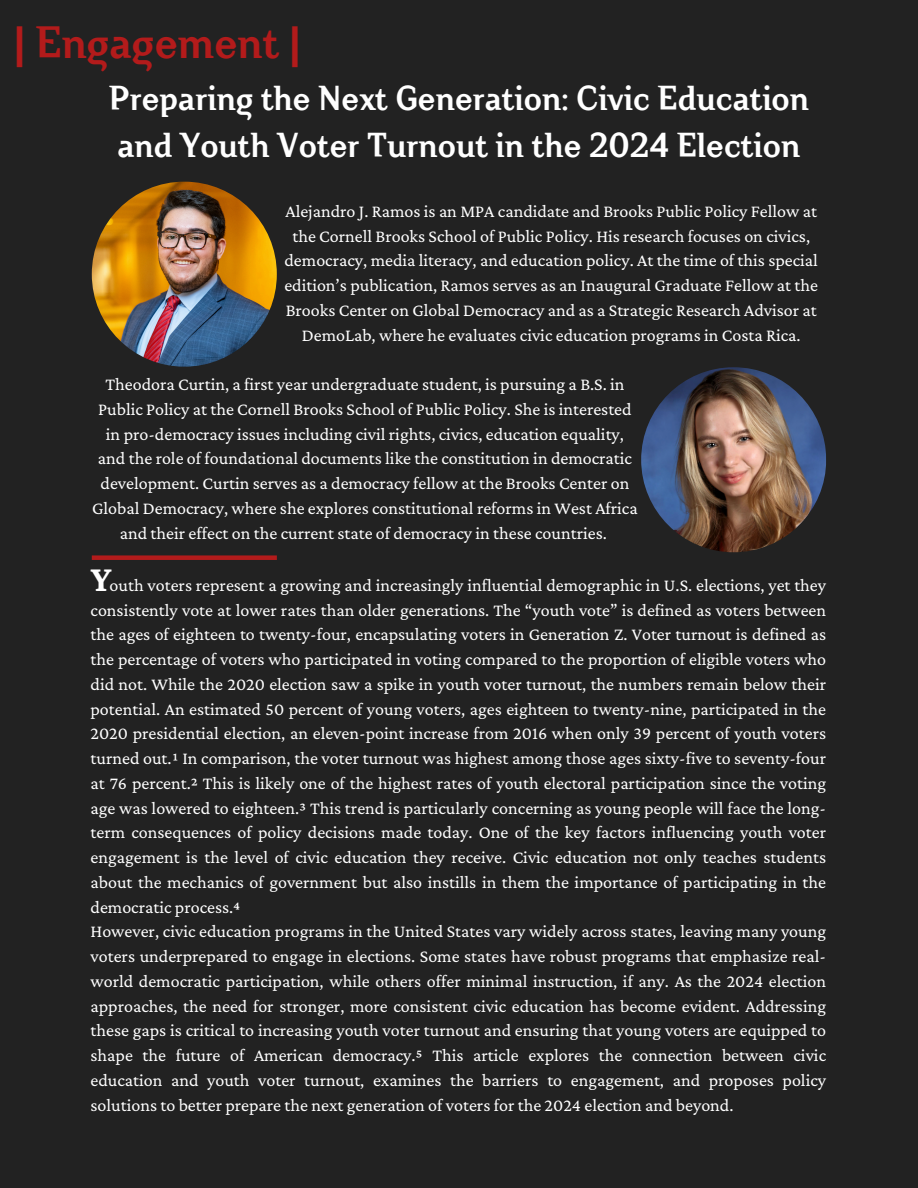
<style>
.page{position:relative;width:918px;height:1188px;background:#222}
.page>*{position:absolute;margin:0;border:0;box-sizing:border-box;transform-origin:0 0}
.t1{font:700 45px "Crimsons";color:#b31b1b}
.t2{font:700 37.5px "Crimson Pro";color:#fff}
.t3{font:700 34.5px/47.2px "Crimsons";color:#fff}
.t4{font:18px/24.8px "Crimson Pro";color:#fff;text-align:justify}
</style>
<div class="page">
<img style="left:92px;top:182px;width:185px;height:185px;border-radius:50%">
<div style="left:92px;top:555px;width:185px;height:5px;background:#b31b1b"></div>
<img style="left:641px;top:367px;width:185px;height:185px;border-radius:50%">
<p class="t1" style="left:14px;top:15px;width:289px">| Engagement |</p>
<p class="t3" style="left:109px;top:75px;width:702px">Preparing the Next Generation: Civic Education and Youth Voter Turnout in the 2024 Election</p>
<p class="t4" style="left:284px;top:198px;width:535px;text-align:center">Alejandro J. Ramos is an MPA candidate and Brooks Public Policy Fellow at the Cornell Brooks School of Public Policy. His research focuses on civics, democracy, media literacy, and education policy. At the time of this special edition’s publication, Ramos serves as an Inaugural Graduate Fellow at the Brooks Center on Global Democracy and as a Strategic Research Advisor at DemoLab, where he evaluates civic education programs in Costa Rica.</p>
<p class="t4" style="left:92px;top:371px;width:547px;text-align:center">Theodora Curtin, a first year undergraduate student, is pursuing a B.S. in Public Policy at the Cornell Brooks School of Public Policy. She is interested in pro-democracy issues including civil rights, civics, education equality, and the role of foundational documents like the constitution in democratic development. Curtin serves as a democracy fellow at the Brooks Center on Global Democracy, where she explores constitutional reforms in West Africa and their effect on the current state of democracy in these countries.</p>
<p class="t2" style="left:91px;top:557px;width:23px">Y</p>
<p class="t4" style="left:91px;top:572px;width:737px;text-indent:19px">outh voters represent a growing and increasingly influential demographic in U.S. elections, yet they consistently vote at lower rates than older generations. The “youth vote” is defined as voters between the ages of eighteen to twenty-four, encapsulating voters in Generation Z. Voter turnout is defined as the percentage of voters who participated in voting compared to the proportion of eligible voters who did not. While the 2020 election saw a spike in youth voter turnout, the numbers remain below their potential. An estimated 50 percent of young voters, ages eighteen to twenty-nine, participated in the 2020 presidential election, an eleven-point increase from 2016 when only 39 percent of youth voters turned out.¹ In comparison, the voter turnout was highest among those ages sixty-five to seventy-four at 76 percent.² This is likely one of the highest rates of youth electoral participation since the voting age was lowered to eighteen.³ This trend is particularly concerning as young people will face the long&shy;term consequences of policy decisions made today. One of the key factors influencing youth voter engagement is the level of civic education they receive. Civic education not only teaches students about the mechanics of government but also instills in them the importance of participating in the democratic process.⁴</p>
<p class="t4" style="left:91px;top:919px;width:737px">However, civic education programs in the United States vary widely across states, leaving many young voters underprepared to engage in elections. Some states have robust programs that emphasize real&shy;world democratic participation, while others offer minimal instruction, if any. As the 2024 election approaches, the need for stronger, more consistent civic education has become evident. Addressing these gaps is critical to increasing youth voter turnout and ensuring that young voters are equipped to shape the future of American democracy.⁵ This article explores the connection between civic education and youth voter turnout, examines the barriers to engagement, and proposes policy solutions to better prepare the next generation of voters for the 2024 election and beyond.</p>
</div>
